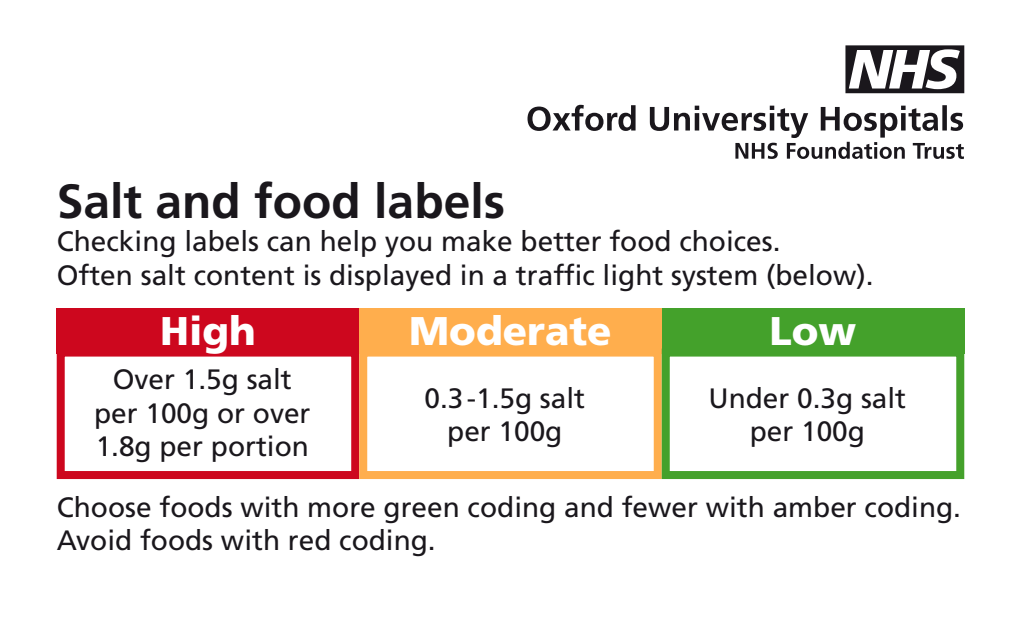
<style>
.page{position:relative;width:1021px;height:624px;background:#fff}
.page>*{position:absolute;margin:0;border:0;box-sizing:border-box;transform-origin:0 0}
.t1{font:700 48px "Frutiger LT Std";color:#1a171c}
.t2{font:900 40px "Frutiger LT Std";color:#fff}
.t3{font:28px/33.6px "Frutiger LT Std";color:#1a171c;text-align:center}
</style>
<div class="page">
<svg style="left:527px;top:105px;width:437px;height:54px"></svg>
<svg style="left:845px;top:45px;width:119px;height:48px"></svg>
<div style="left:57px;top:348px;width:302px;height:131px;border:8px solid #cd071e"></div>
<div style="left:57px;top:308px;width:302px;height:46px;background:#cd071e"></div>
<div style="left:359px;top:348px;width:302px;height:131px;border:8px solid #ffae4d"></div>
<div style="left:359px;top:308px;width:302px;height:46px;background:#ffae4d"></div>
<div style="left:661px;top:348px;width:303px;height:131px;border:8px solid #44a12b"></div>
<div style="left:661px;top:308px;width:303px;height:46px;background:#44a12b"></div>
<h1 class="t1" style="left:57px;top:172px;width:450px">Salt and food labels</h1>
<p class="t3" style="left:57px;top:225px;width:818px;text-align:left">Checking labels can help you make better food choices.<br>Often salt content is displayed in a traffic light system (below).</p>
<h2 class="t2" style="left:160px;top:307px;width:97px">High</h2>
<p class="t3" style="left:94px;top:362px;width:218px">Over 1.5g salt per 100g or over<br>1.8g per portion</p>
<h2 class="t2" style="left:409px;top:307px;width:204px">Moderate</h2>
<p class="t3" style="left:424px;top:381px;width:162px">0.3-1.5g salt per 100g</p>
<h2 class="t2" style="left:769px;top:307px;width:88px">Low</h2>
<p class="t3" style="left:708px;top:381px;width:199px">Under 0.3g salt per 100g</p>
<p class="t3" style="left:57px;top:490px;width:905px;text-align:left">Choose foods with more green coding and fewer with amber coding.<br>Avoid foods with red coding.</p>
</div>
